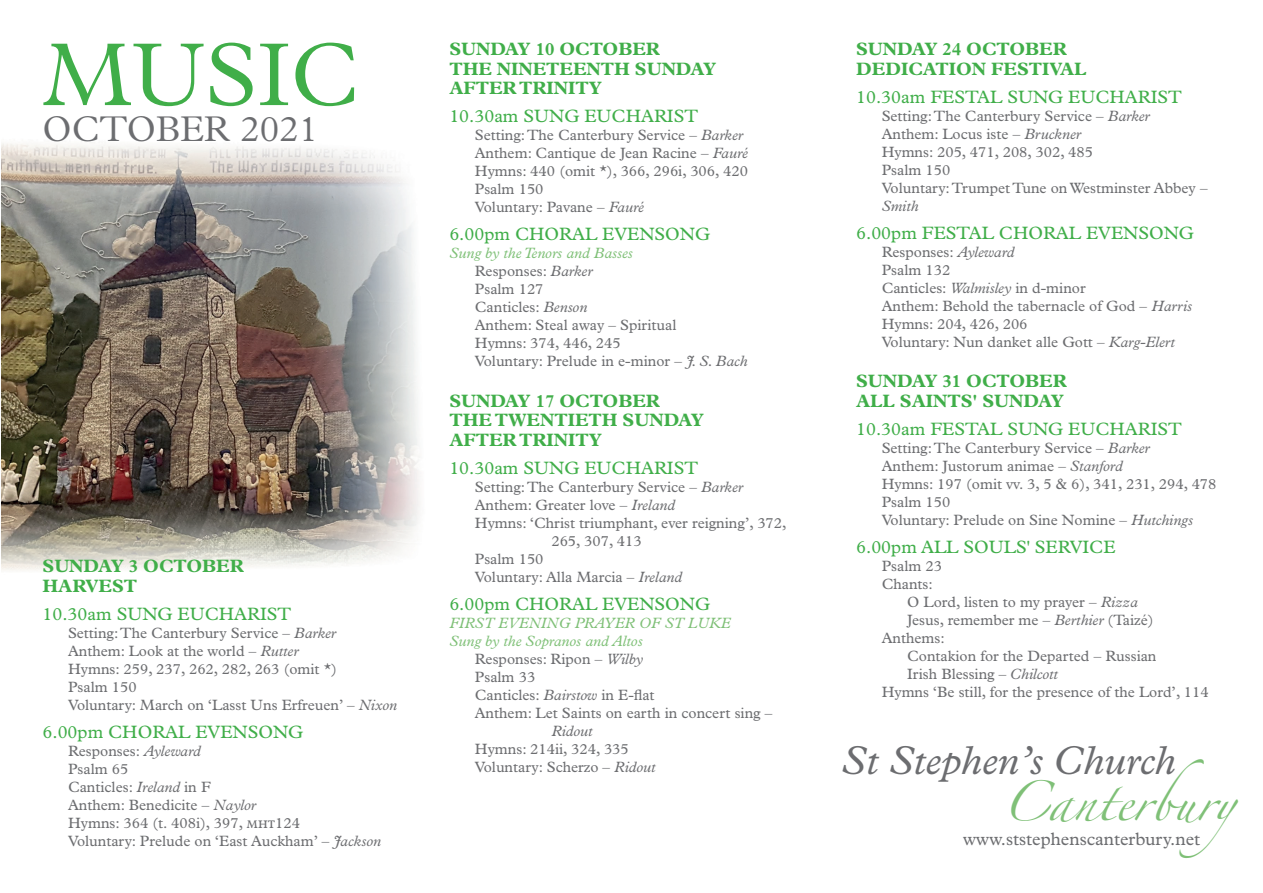
<style>
.page{position:relative;width:1263px;height:893px;background:#fff}
.page>*{position:absolute;margin:0;border:0;box-sizing:border-box;transform-origin:0 0}
.t1{font:300 90px "Plantin MT Pro";color:#40ae49}
.t2{font:italic 40.5px "Plantin MT Pro";color:#6c6d70}
.t3{font:300 36px "Plantin MT Pro";color:#6c6d70}
.t4{font:36px "Zapfino";color:#7fc077}
.t5{font:18px "Plantin MT Pro";color:#40ae49}
.t6{font:700 18px/19.5px "Plantin MT Std";color:#40ae49}
.t7{font:18px "Plantin MT Pro";color:#6c6d70}
.t8{font:15px/18px "Plantin MT Pro";color:#6c6d70}
.t9{font:italic 15px "Plantin MT Pro";color:#7fc077}
.t10{font:italic 15px "Plantin MT Pro";color:#6c6d70}
.s1{font-style:italic}
.s2{font-style:italic;color:#7fc077}
</style>
<div class="page">
<img style="left:1px;top:142px;width:419px;height:429px">
<h1 class="t1" style="left:43px;top:23px;width:318px">MUSIC</h1>
<h3 class="t3" style="left:43px;top:108px;width:277px">OCTOBER 2021</h3>
<p class="t6" style="left:43px;top:556px;width:203px">SUNDAY 3 OCTOBER<br>HARVEST</p>
<p class="t5" style="left:43px;top:603px;width:250px">10.30am SUNG EUCHARIST</p>
<p class="t8" style="left:68px;top:624px;width:330px">Setting: The Canterbury Service – <span class="s1">Barker </span>Anthem: Look at the world – <span class="s1">Rutter<br></span>Hymns: 259, 237, 262, 282, 263 (omit *)<br>Psalm 150<br>Voluntary: March on ‘Lasst Uns Erfreuen’ – <span class="s1">Nixon</span></p>
<p class="t5" style="left:43px;top:721px;width:262px">6.00pm CHORAL EVENSONG</p>
<p class="t8" style="left:68px;top:742px;width:315px">Responses: <span class="s1">Ayleward<br></span>Psalm 65<br>Canticles: <span class="s1">Ireland</span> in F<br>Anthem: Benedicite – <span class="s1">Naylor<br></span>Hymns: 364 (t. 408i), 397, mht124<br>Voluntary: Prelude on ‘East Auckham’ – <span class="s1">Jackson</span></p>
<p class="t6" style="left:449px;top:39px;width:268px">SUNDAY 10 OCTOBER<br>THE NINETEENTH SUNDAY<br>AFTER TRINITY</p>
<p class="t5" style="left:449px;top:106px;width:250px">10.30am SUNG EUCHARIST</p>
<p class="t8" style="left:475px;top:126px;width:275px">Setting: The Canterbury Service – <span class="s1">Barker<br></span>Anthem: Cantique de Jean Racine – <span class="s1">Fauré<br></span>Hymns: 440 (omit *), 366, 296i, 306, 420<br>Psalm 150<br>Voluntary: Pavane – <span class="s1">Fauré</span></p>
<p class="t5" style="left:449px;top:224px;width:262px">6.00pm CHORAL EVENSONG</p>
<p class="t8" style="left:475px;top:244px;width:274px;text-indent:-26px"><span class="s2">Sung by the Tenors and Basses<br></span>Responses: <span class="s1">Barker<br></span>Psalm 127<br>Canticles: <span class="s1">Benson<br></span>Anthem: Steal away – Spiritual<br>Hymns: 374, 446, 245<br>Voluntary: Prelude in e-minor – <span class="s1">J. S. Bach</span></p>
<p class="t6" style="left:449px;top:391px;width:256px">SUNDAY 17 OCTOBER<br>THE TWENTIETH SUNDAY<br>AFTER TRINITY</p>
<p class="t5" style="left:449px;top:457px;width:250px">10.30am SUNG EUCHARIST</p>
<p class="t8" style="left:475px;top:478px;width:270px">Setting: The Canterbury Service – <span class="s1">Barker</span></p>
<p class="t8" style="left:475px;top:496px;width:202px">Anthem: Greater love – <span class="s1">Ireland</span></p>
<p class="t8" style="left:475px;top:514px;width:313px">Hymns: ‘Christ triumphant, ever reigning’, 372,</p>
<p class="t8" style="left:551px;top:532px;width:92px">265, 307, 413</p>
<p class="t8" style="left:475px;top:550px;width:70px">Psalm 150</p>
<p class="t8" style="left:475px;top:568px;width:209px">Voluntary: Alla Marcia – <span class="s1">Ireland</span></p>
<p class="t5" style="left:449px;top:593px;width:262px">6.00pm CHORAL EVENSONG</p>
<p class="t9" style="left:449px;top:614px;width:283px">FIRST EVENING PRAYER OF ST LUKE</p>
<p class="t9" style="left:449px;top:632px;width:195px">Sung by the Sopranos and Altos</p>
<p class="t8" style="left:475px;top:650px;width:170px">Responses: Ripon – <span class="s1">Wilby</span></p>
<p class="t8" style="left:475px;top:668px;width:62px">Psalm 33</p>
<p class="t8" style="left:475px;top:686px;width:181px">Canticles: <span class="s1">Bairstow</span> in E-flat</p>
<p class="t8" style="left:475px;top:704px;width:299px">Anthem: Let Saints on earth in concert sing –</p>
<p class="t10" style="left:551px;top:722px;width:43px">Ridout</p>
<p class="t8" style="left:475px;top:740px;width:182px">Hymns: 214ii, 324, 335<br>Voluntary: Scherzo – <span class="s1">Ridout</span></p>
<p class="t6" style="left:856px;top:39px;width:232px">SUNDAY 24 OCTOBER<br>DEDICATION FESTIVAL</p>
<p class="t5" style="left:856px;top:86px;width:327px">10.30am FESTAL SUNG EUCHARIST</p>
<p class="t8" style="left:882px;top:107px;width:327px">Setting: The Canterbury Service – <span class="s1">Barker<br></span>Anthem: Locus iste – <span class="s1">Bruckner<br></span>Hymns: 205, 471, 208, 302, 485<br>Psalm 150<br>Voluntary: Trumpet Tune on Westminster Abbey –</p>
<p class="t10" style="left:882px;top:197px;width:38px">Smith</p>
<p class="t5" style="left:856px;top:222px;width:339px">6.00pm FESTAL CHORAL EVENSONG</p>
<p class="t8" style="left:882px;top:243px;width:312px">Responses: <span class="s1">Ayleward<br></span>Psalm 132<br>Canticles: <span class="s1">Walmisley</span> in d-minor<br>Anthem: Behold the tabernacle of God – <span class="s1">Harris<br></span>Hymns: 204, 426, 206<br>Voluntary: Nun danket alle Gott – <span class="s1">Karg-Elert</span></p>
<p class="t6" style="left:856px;top:371px;width:212px">SUNDAY 31 OCTOBER<br>ALL SAINTS' SUNDAY</p>
<p class="t5" style="left:856px;top:418px;width:327px">10.30am FESTAL SUNG EUCHARIST</p>
<p class="t8" style="left:882px;top:439px;width:336px">Setting: The Canterbury Service – <span class="s1">Barker<br></span>Anthem: Justorum animae – <span class="s1">Stanford<br></span>Hymns: 197 (omit vv. 3, 5 &amp; 6), 341, 231, 294, 478<br>Psalm 150<br>Voluntary: Prelude on Sine Nomine – <span class="s1">Hutchings</span></p>
<p class="t5" style="left:856px;top:536px;width:261px">6.00pm ALL SOULS' SERVICE</p>
<p class="t8" style="left:882px;top:557px;width:62px">Psalm 23</p>
<p class="t8" style="left:882px;top:575px;width:53px">Chants:</p>
<p class="t8" style="left:907px;top:593px;width:232px">O Lord, listen to my prayer – <span class="s1">Rizza</span></p>
<p class="t8" style="left:907px;top:611px;width:248px">Jesus, remember me – <span class="s1">Berthier</span> (Taizé)</p>
<p class="t8" style="left:882px;top:629px;width:65px">Anthems:</p>
<p class="t8" style="left:907px;top:647px;width:251px">Contakion for the Departed – Russian</p>
<p class="t8" style="left:907px;top:665px;width:152px">Irish Blessing – <span class="s1">Chilcott</span></p>
<p class="t8" style="left:882px;top:683px;width:329px">Hymns ‘Be still, for the presence of the Lord’, 114</p>
<h2 class="t2" style="left:842px;top:737px;width:336px">St Stephen’s Church</h2>
<h3 class="t4" style="left:1001px;top:786px;width:273px">Canterbury</h3>
<p class="t7" style="left:963px;top:828px;width:239px">www.ststephenscanterbury.net</p>
</div>
